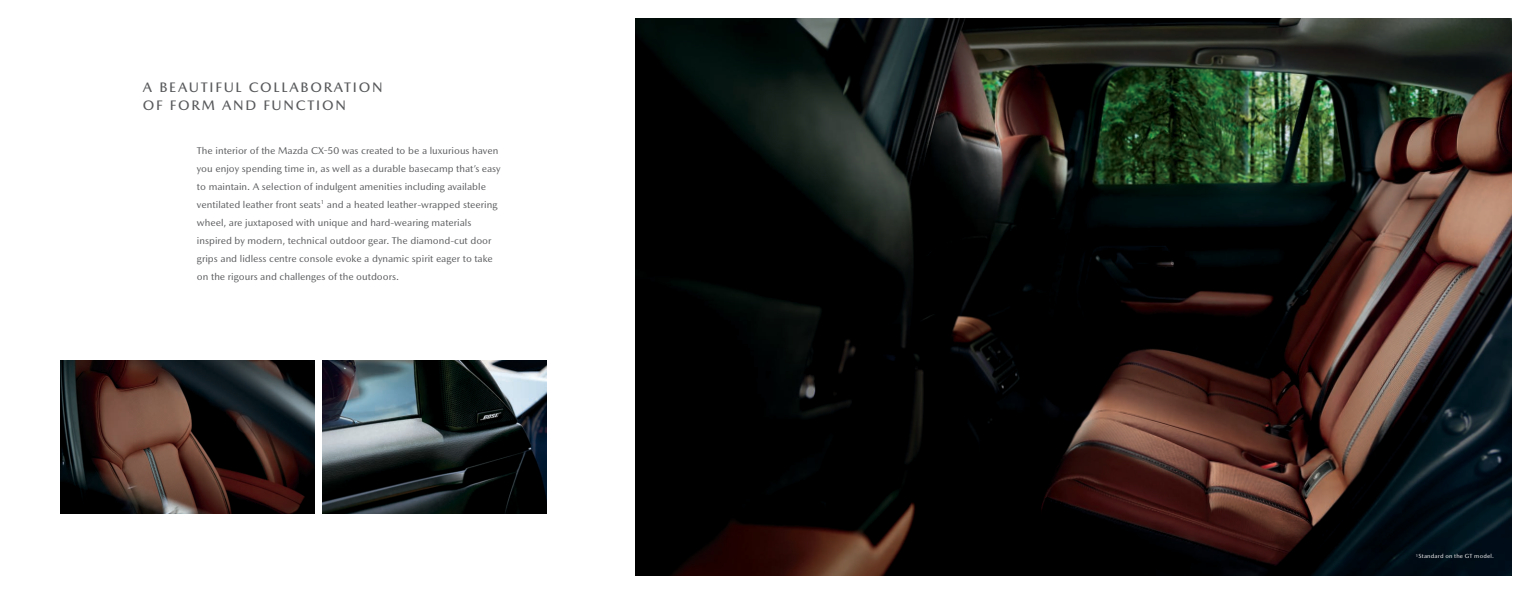
<style>
.page{position:relative;width:1530px;height:594px;background:#fff}
.page>*{position:absolute;margin:0;border:0;box-sizing:border-box;transform-origin:0 0}
.t1{font:500 14px/18px "Mazda Type";letter-spacing:.125em;color:#58595b}
.t2{font:10px/18px "Mazda Type";color:#58595b}
.t3{font:6px "Mazda Type";letter-spacing:.03em;color:#fff}
</style>
<div class="page">
<img style="left:322px;top:360px;width:224px;height:153px">
<img style="left:61px;top:360px;width:254px;height:153px">
<img style="left:635px;top:18px;width:877px;height:558px">
<h1 class="t1" style="left:143px;top:78px;width:241px">A BEAUTIFUL COLLABORATION<br>OF FORM AND FUNCTION</h1>
<p class="t2" style="left:197px;top:141px;width:305px">The interior of the Mazda CX-50 was created to be a luxurious haven you enjoy spending time in, as well as a durable basecamp that’s easy to maintain. A selection of indulgent amenities including available ventilated leather front seats<sup>1</sup> and a heated leather-wrapped steering wheel, are juxtaposed with unique and hard-wearing materials inspired by modern, technical outdoor gear. The diamond-cut door grips and lidless centre console evoke a dynamic spirit eager to take on the rigours and challenges of the outdoors.</p>
<p class="t3" style="left:1416px;top:552px;width:80px"><sup>1</sup>Standard on the GT model.</p>
</div>
